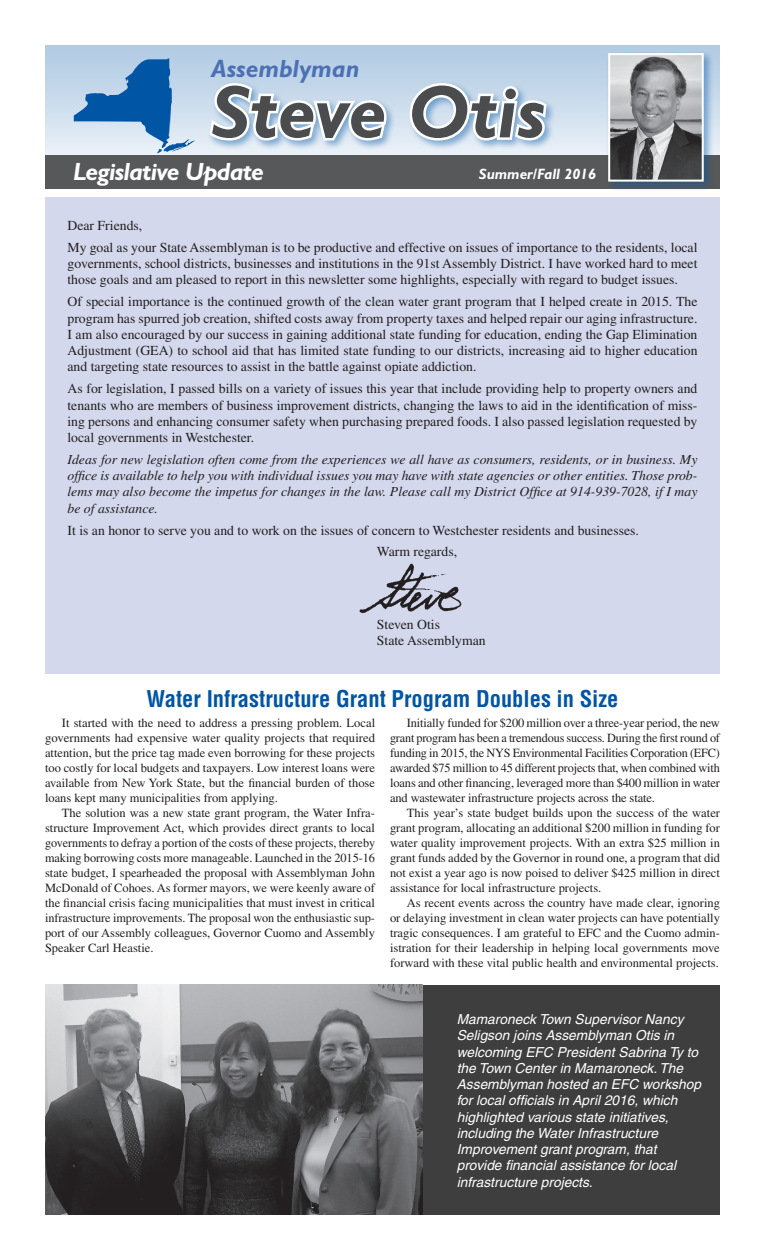
<style>
.page{position:relative;width:765px;height:1260px;background:#fff}
.page>*{position:absolute;margin:0;border:0;box-sizing:border-box;transform-origin:0 0}
.t1{font:italic 700 75px "Gill Sans";color:#4b4c4d}
.t2{font:italic 700 25px "Gill Sans";letter-spacing:-.03em;color:#fff}
.t3{font:italic 700 25px "Gill Sans";color:#4c70b5}
.t4{font:700 condensed 22.5px "Helvetica";color:#0155a5}
.t5{font:italic 700 15px "Gill Sans";color:#fff}
.t6{font:13.75px/16.2px "Times";color:#231f20}
.t7{font:italic 13.75px/16.2px "Helvetica";color:#fff}
.t8{font:italic 13.75px/16.2px "Times";color:#231f20;text-align:justify}
.t9{font:12.5px/15px "Times";color:#231f20;text-align:justify}
</style>
<div class="page">
<svg style="left:45px;top:45px;width:675px;height:111px;fill:#bbd1e7"></svg>
<svg style="left:74px;top:58px;width:121px;height:95px"></svg>
<div style="left:45px;top:156px;width:675px;height:33px;background:#57585a"></div>
<div style="left:207px;top:80px;width:350px;height:71px;background:#0155a5;opacity:.45"></div>
<svg style="left:207px;top:81px;width:182px;height:62px"></svg>
<svg style="left:407px;top:81px;width:144px;height:62px"></svg>
<div style="left:606px;top:51px;width:108px;height:141px;background:#0155a5;opacity:.45"></div>
<img style="left:611px;top:56px;width:90px;height:123px">
<div style="left:608px;top:53px;width:96px;height:129px;border:2px solid #fff"></div>
<div style="left:45px;top:197px;width:675px;height:476px;background:#d3d8ec"></div>
<img style="left:359px;top:563px;width:103px;height:51px">
<div style="left:423px;top:985px;width:297px;height:230px;background:#3e3e3f"></div>
<img style="left:45px;top:985px;width:378px;height:230px">
<h2 class="t3" style="left:211px;top:54px;width:150px">Assemblyman</h2>
<h1 class="t1" style="left:211px;top:69px;width:335px">Steve Otis</h1>
<h2 class="t2" style="left:73px;top:157px;width:192px">Legislative Update</h2>
<p class="t5" style="left:479px;top:165px;width:119px">Summer/Fall 2016</p>
<p class="t6" style="left:68px;top:214px;width:632px;line-height:21.9px">Dear Friends,<br>My goal as your State Assemblyman is to be productive and effective on issues of importance to the residents, local</p>
<p class="t6" style="left:68px;top:255px;width:632px">governments, school districts, businesses and institutions in the 91st Assembly District. I have worked hard to meet those goals and am pleased to report in this newsletter some highlights, especially with regard to budget issues.</p>
<p class="t6" style="left:68px;top:294px;width:632px;text-align:justify">Of special importance is the continued growth of the clean water grant program that I helped create in 2015. The program has spurred job creation, shifted costs away from property taxes and helped repair our aging infrastructure.<br>I am also encouraged by our success in gaining additional state funding for education, ending the Gap Elimination Adjustment (GEA) to school aid that has limited state funding to our districts, increasing aid to higher education and targeting state resources to assist in the battle against opiate addiction.</p>
<p class="t6" style="left:68px;top:380px;width:632px;text-align:justify">As for legislation, I passed bills on a variety of issues this year that include providing help to property owners and tenants who are members of business improvement districts, changing the laws to aid in the identification of miss&shy;ing persons and enhancing consumer safety when purchasing prepared foods. I also passed legislation requested by local governments in Westchester.</p>
<p class="t8" style="left:68px;top:451px;width:632px">Ideas for new legislation often come from the experiences we all have as consumers, residents, or in business. My office is available to help you with individual issues you may have with state agencies or other entities. Those prob&shy;lems may also become the impetus for changes in the law. Please call my District Office at 914-939-7028, if I may be of assistance.</p>
<p class="t6" style="left:377px;top:519px;width:264px;line-height:21.9px;text-indent:-309px">It is an honor to serve you and to work on the issues of concern to Westchester residents and businesses.<br>Warm regards,</p>
<p class="t6" style="left:377px;top:616px;width:110px">Steven Otis<br>State Assemblyman</p>
<h3 class="t4" style="left:146px;top:684px;width:474px">Water Infrastructure Grant Program Doubles in Size</h3>
<p class="t9" style="left:45px;top:716px;width:332px;text-indent:17px">It started with the need to address a pressing problem. Local governments had expensive water quality projects that required attention, but the price tag made even borrowing for these projects too costly for local budgets and taxpayers. Low interest loans were available from New York State, but the financial burden of those loans kept many municipalities from applying.</p>
<p class="t9" style="left:45px;top:806px;width:332px;text-indent:17px">The solution was a new state grant program, the Water Infra&shy;structure Improvement Act, which provides direct grants to local governments to defray a portion of the costs of these projects, thereby making borrowing costs more manageable. Launched in the 2015-16 state budget, I spearheaded the proposal with Assemblyman John McDonald of Cohoes. As former mayors, we were keenly aware of the financial crisis facing municipalities that must invest in critical infrastructure improvements. The proposal won the enthusiastic sup&shy;port of our Assembly colleagues, Governor Cuomo and Assembly Speaker Carl Heastie.</p>
<p class="t9" style="left:390px;top:716px;width:332px;text-indent:17px">Initially funded for $200 million over a three-year period, the new grant program has been a tremendous success. During the first round of funding in 2015, the NYS Environmental Facilities Corporation (EFC) awarded $75 million to 45 different projects that, when combined with loans and other financing, leveraged more than $400 million in water and wastewater infrastructure projects across the state.</p>
<p class="t9" style="left:390px;top:806px;width:332px;text-indent:17px">This year’s state budget builds upon the success of the water grant program, allocating an additional $200 million in funding for water quality improvement projects. With an extra $25 million in grant funds added by the Governor in round one, a program that did not exist a year ago is now poised to deliver $425 million in direct assistance for local infrastructure projects.</p>
<p class="t9" style="left:390px;top:896px;width:332px;text-indent:17px">As recent events across the country have made clear, ignoring or delaying investment in clean water projects can have potentially tragic consequences. I am grateful to EFC and the Cuomo admin&shy;istration for their leadership in helping local governments move forward with these vital public health and environmental projects.</p>
<p class="t7" style="left:457px;top:1011px;width:246px">Mamaroneck Town Supervisor Nancy Seligson joins Assemblyman Otis in welcoming EFC President Sabrina Ty to the Town Center in Mamaroneck. The Assemblyman hosted an EFC workshop for local officials in April 2016, which highlighted various state initiatives, including the Water Infrastructure Improvement grant program, that provide financial assistance for local infrastructure projects.</p>
</div>
